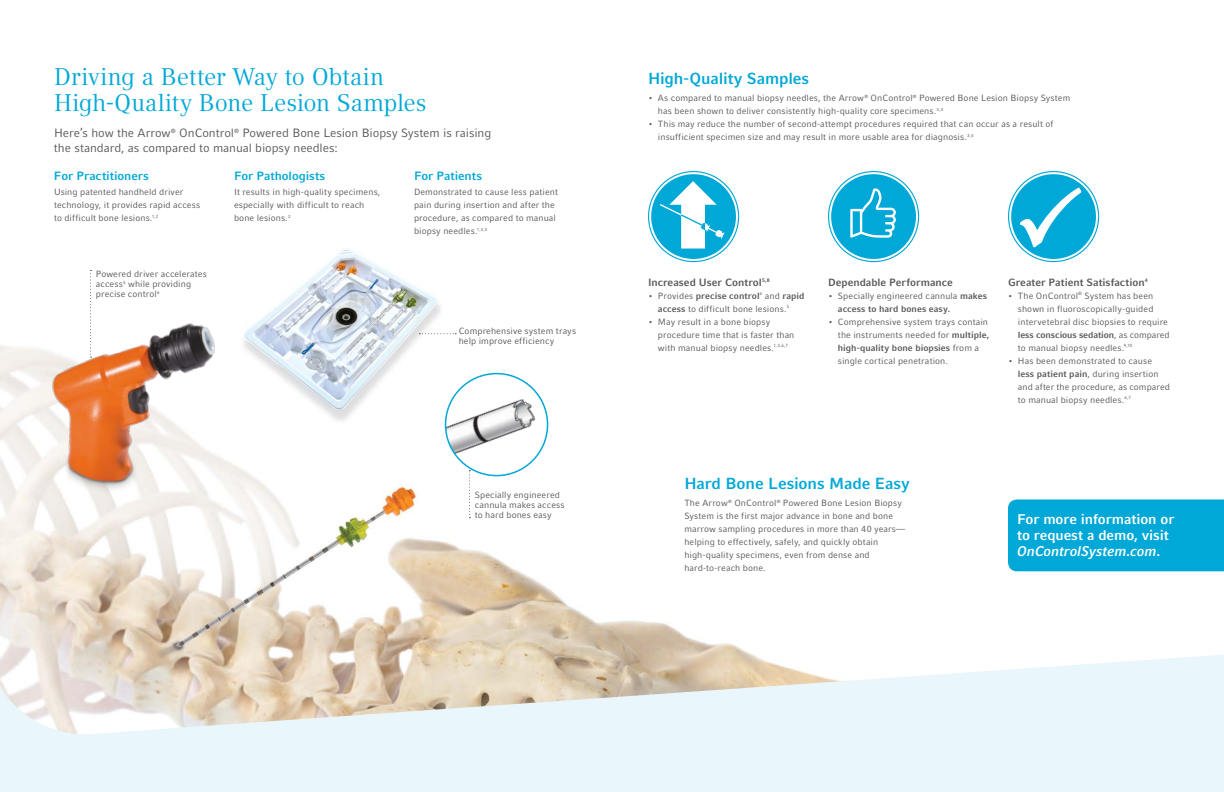
<style>
.page{position:relative;width:1224px;height:792px;background:#fff}
.page>*{position:absolute;margin:0;border:0;box-sizing:border-box;transform-origin:0 0}
.t1{font:24px/26px "Compatil Text LT Pro";letter-spacing:-.01em;color:#00a8d7}
.t2{font:700 16px "Compatil Fact LT Pro";letter-spacing:-.01em;color:#00a8d7}
.t3{font:700 14px/16px "Compatil Fact LT Pro";letter-spacing:-.01em;color:#fff}
.t4{font:12px/15px "Compatil Fact LT Pro";letter-spacing:-.005em;color:#565656}
.t5{font:700 12px "Compatil Fact LT Pro";letter-spacing:-.005em;color:#00a8d7}
.t6{font:700 10.5px "Compatil Fact LT Pro";color:#565656}
.t7{font:9px/13px "Compatil Fact LT Pro";letter-spacing:.015em;color:#565656}
.s1{font-weight:700}
.s2{font-style:italic}
</style>
<div class="page">
<img style="left:0;top:171px;width:1224px;height:483px">
<svg style="left:90px;top:270px;width:2px;height:45px"></svg>
<svg style="left:469px;top:476px;width:1px;height:42px"></svg>
<div style="left:1008px;top:500px;width:216px;height:71px;background:#00a8d7"></div>
<svg style="left:0;top:654px;width:1224px;height:138px;fill:#e9f6fb"></svg>
<img style="left:31px;top:315px;width:199px;height:197px">
<img style="left:446px;top:374px;width:101px;height:102px">
<div style="left:445px;top:373px;width:103px;height:103px;border:2px solid #00a8d7;border-radius:50%"></div>
<div style="left:651px;top:174px;width:85px;height:85px;background:#00a8d7;border-radius:50%"></div>
<svg style="left:659px;top:181px;width:66px;height:68px"></svg>
<div style="left:831px;top:174px;width:85px;height:85px;background:#00a8d7;border-radius:50%"></div>
<svg style="left:850px;top:188px;width:46px;height:50px"></svg>
<div style="left:1011px;top:174px;width:85px;height:85px;background:#00a8d7;border-radius:50%"></div>
<svg style="left:1020px;top:188px;width:61px;height:59px"></svg>
<img style="left:239px;top:239px;width:202px;height:187px">
<svg style="left:419px;top:333px;width:37px;height:1px"></svg>
<h1 class="t1" style="left:54px;top:64px;width:374px">Driving a Better Way to Obtain<br>High-Quality Bone Lesion Samples</h1>
<h3 class="t4" style="left:54px;top:125px;width:439px">Here’s how the Arrow<sup>®</sup> OnControl<sup>®</sup> Powered Bone Lesion Biopsy System is raising the standard, as compared to manual biopsy needles:</h3>
<h3 class="t5" style="left:54px;top:169px;width:96px">For Practitioners</h3>
<p class="t7" style="left:54px;top:186px;width:148px">Using patented handheld driver technology, it provides rapid access to difficult bone lesions.<sup>1,2</sup></p>
<h3 class="t5" style="left:234px;top:169px;width:93px">For Pathologists</h3>
<p class="t7" style="left:234px;top:186px;width:148px">It results in high-quality specimens, especially with difficult to reach bone lesions.<sup>2</sup></p>
<h3 class="t5" style="left:414px;top:169px;width:70px">For Patients</h3>
<p class="t7" style="left:414px;top:186px;width:145px">Demonstrated to cause less patient pain during insertion and after the procedure, as compared to manual biopsy needles.<sup>1,3,5</sup></p>
<p class="t7" style="left:96px;top:269px;width:113px;line-height:10px">Powered driver accelerates access<sup>5</sup> while providing precise control<sup>6</sup></p>
<p class="t7" style="left:459px;top:326px;width:119px;line-height:10px">Comprehensive system trays help improve efficiency</p>
<p class="t7" style="left:475px;top:490px;width:91px;line-height:10px">Specially engineered cannula makes access to hard bones easy</p>
<h2 class="t2" style="left:648px;top:69px;width:163px">High-Quality Samples</h2>
<p class="t7" style="left:658px;top:92px;width:414px;text-indent:-10px">• As compared to manual biopsy needles, the Arrow<sup>®</sup> OnControl<sup>®</sup> Powered Bone Lesion Biopsy System has been shown to deliver consistently high-quality core specimens.<sup>3,4</sup></p>
<p class="t7" style="left:658px;top:118px;width:397px;text-indent:-10px">• This may reduce the number of second-attempt procedures required that can occur as a result of insufficient specimen size and may result in more usable area for diagnosis.<sup>3,4</sup></p>
<p class="t6" style="left:648px;top:276px;width:123px">Increased User Control<sup>5,8</sup></p>
<p class="t7" style="left:648px;top:289px;width:158px;text-align:center">• Provides <span class="s1">precise control</span><sup>6</sup> and <span class="s1">rapid access</span> to difficult bone lesions.<sup>5</sup></p>
<p class="t7" style="left:658px;top:315px;width:138px;text-indent:-10px">• May result in a bone biopsy procedure time that is faster than with manual biopsy needles.<sup>1,3,6,7</sup></p>
<p class="t6" style="left:828px;top:276px;width:126px">Dependable Performance</p>
<p class="t7" style="left:838px;top:289px;width:151px;text-indent:-10px">• Specially engineered cannula <span class="s1">makes access to hard bones easy.</span></p>
<p class="t7" style="left:838px;top:315px;width:153px;text-indent:-10px">• Comprehensive system trays contain the instruments needed for <span class="s1">multiple, high-quality bone biopsies</span> from a single cortical penetration.</p>
<p class="t6" style="left:1008px;top:276px;width:141px">Greater Patient Satisfaction<sup>4</sup></p>
<p class="t7" style="left:1018px;top:289px;width:153px;text-indent:-10px">• The OnControl<sup>®</sup> System has been shown in fluoroscopically-guided intervetebral disc biopsies to require <span class="s1">less conscious sedation</span>, as compared to manual biopsy needles.<sup>9,10</sup></p>
<p class="t7" style="left:1018px;top:354px;width:154px;text-indent:-10px">• Has been demonstrated to cause <span class="s1">less patient pain</span>, during insertion and after the procedure, as compared to manual biopsy needles.<sup>6,7</sup></p>
<h2 class="t2" style="left:684px;top:474px;width:227px">Hard Bone Lesions Made Easy</h2>
<p class="t7" style="left:684px;top:497px;width:222px">The Arrow<sup>®</sup> OnControl<sup>®</sup> Powered Bone Lesion Biopsy System is the first major advance in bone and bone marrow sampling procedures in more than 40 years— helping to effectively, safely, and quickly obtain high-quality specimens, even from dense and hard-to-reach bone.</p>
<h3 class="t3" style="left:1017px;top:512px;width:159px">For more information or to request a demo, visit<br><span class="s2">OnControlSystem.com</span>.</h3>
</div>
